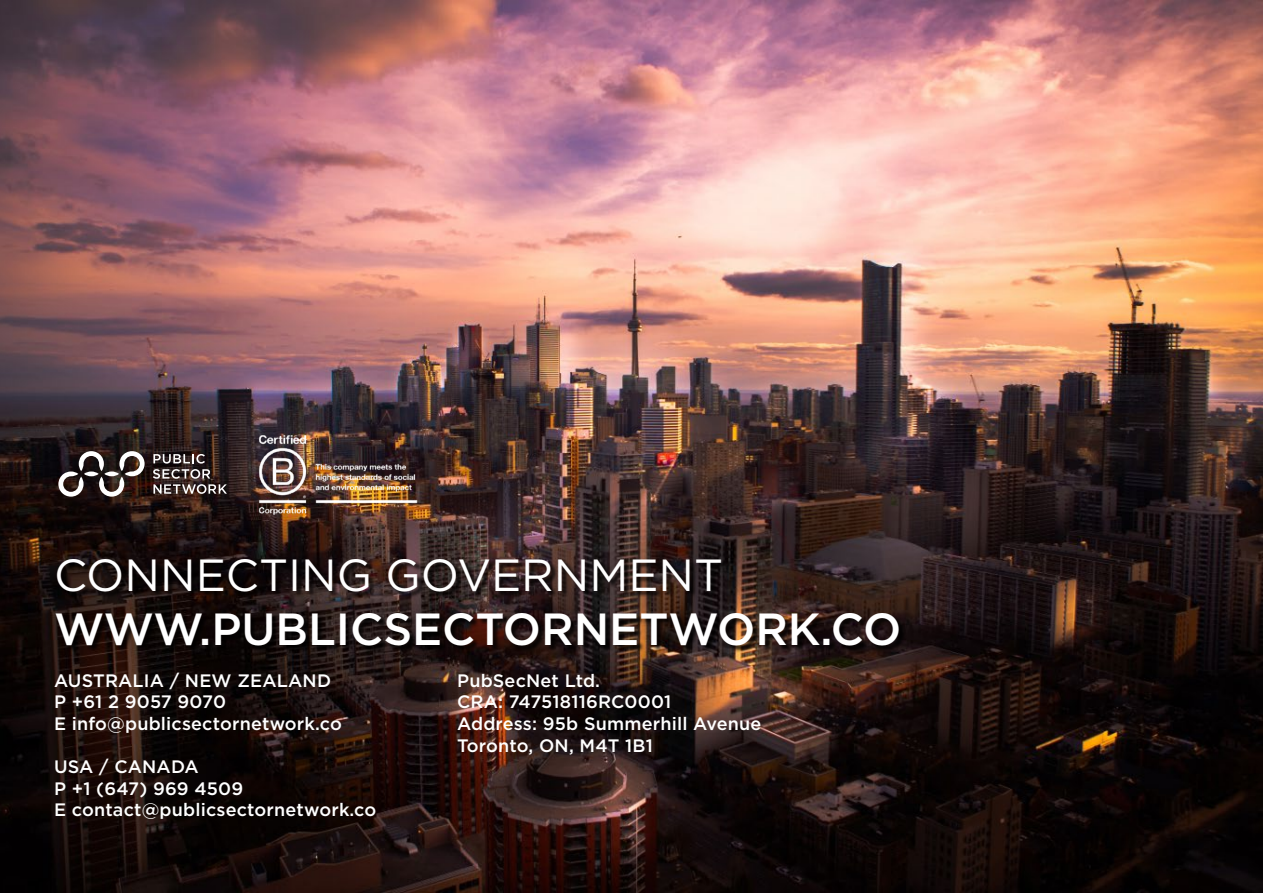
<style>
.page{position:relative;width:1263px;height:893px;background:#fff}
.page>*{position:absolute;margin:0;border:0;box-sizing:border-box;transform-origin:0 0}
.t1{font:500 45px "Gotham";color:#fff}
.t2{font:45px "Gotham";color:#fff}
.t3{font:500 18px/21.6px "Gotham";letter-spacing:.01em;color:#fff}
</style>
<div class="page">
<img style="left:0;top:0;width:1263px;height:893px">
<svg style="left:58px;top:451px;width:87px;height:46px"></svg>
<svg style="left:153px;top:454px;width:74px;height:40px;background:#5a4f4d"></svg>
<img style="left:250px;top:425px;width:177px;height:98px">
<div style="left:57px;top:559px;width:849px;height:94px;background:#000;opacity:.8"></div>
<h1 class="t2" style="left:54px;top:546px;width:671px">CONNECTING GOVERNMENT</h1>
<h1 class="t1" style="left:54px;top:599px;width:849px">WWW.PUBLICSECTORNETWORK.CO</h1>
<p class="t3" style="left:54px;top:669px;width:289px">AUSTRALIA / NEW ZEALAND<br>P +61 2 9057 9070<br>E info@publicsectornetwork.co</p>
<p class="t3" style="left:54px;top:756px;width:324px">USA / CANADA<br>P +1 (647) 969 4509<br>E contact@publicsectornetwork.co</p>
<p class="t3" style="left:457px;top:669px;width:306px">PubSecNet Ltd.<br>CRA: 747518116RC0001<br>Address: 95b Summerhill Avenue<br>Toronto, ON, M4T 1B1</p>
</div>
